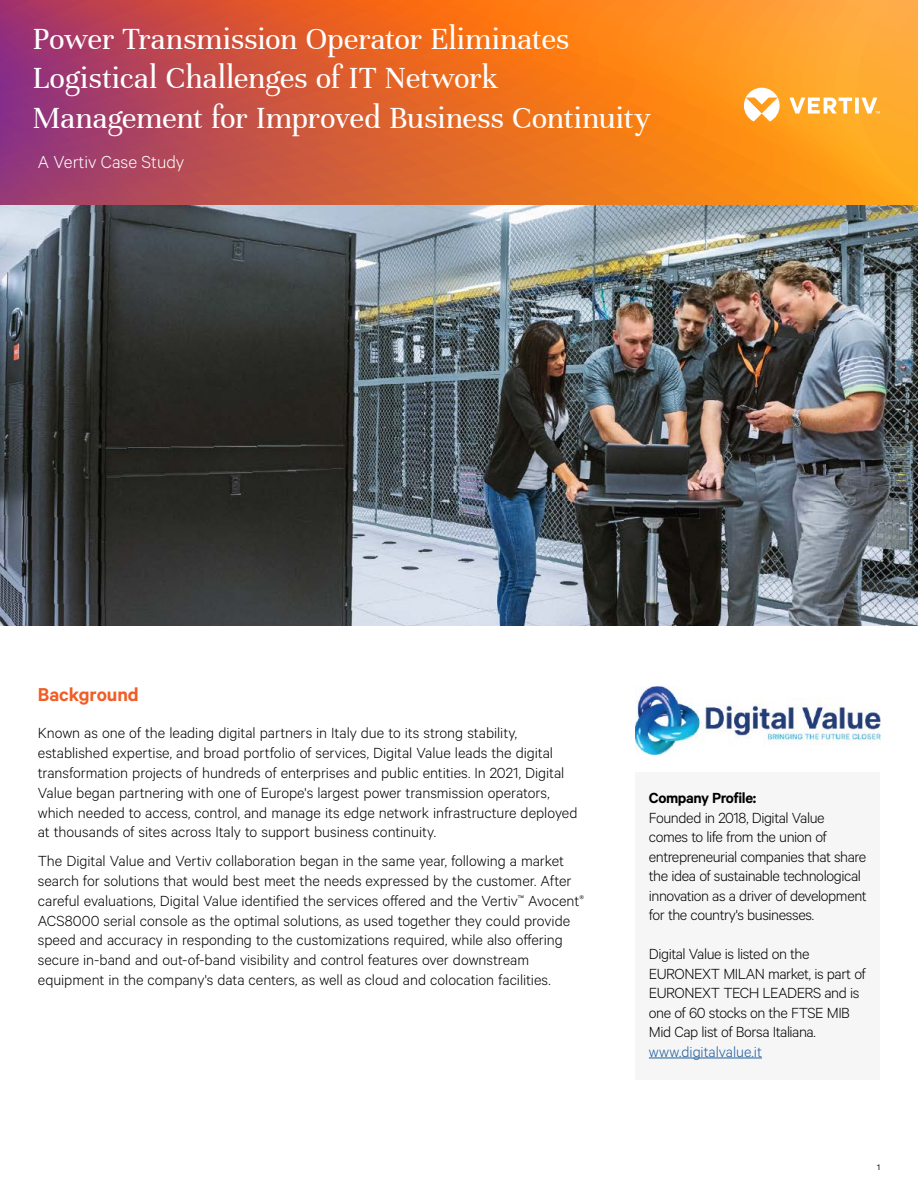
<style>
.page{position:relative;width:918px;height:1188px;background:#fff}
.page>*{position:absolute;margin:0;border:0;box-sizing:border-box;transform-origin:0 0}
.t1{font:33px/39.6px "Unna";letter-spacing:-.01em;color:#fff}
.t2{font:600 21px "Calibre";color:#f15d24}
.t3{font:300 19.5px "Calibre";color:#fff}
.t4{font:300 16.5px/19.8px "Calibre";letter-spacing:-.005em;color:#000}
.t5{font:300 16.5px/19.5px "Calibre";letter-spacing:-.03em;color:#000}
.t6{font:300 16.5px "Calibre";letter-spacing:-.005em;color:#215e9e}
.t7{font:600 16.5px "Calibre";letter-spacing:-.025em;color:#000}
.t8{font:9px "Calibre";color:#000}
</style>
<div class="page">
<svg style="left:0;top:0;width:918px;height:205px;background:#dd6c33"></svg>
<svg style="left:744px;top:88px;width:136px;height:33px"></svg>
<div style="left:635px;top:772px;width:245px;height:307px;background:#f6f6f6"></div>
<hr style="left:649px;top:1058px;width:113px;height:1px;background:#215e9e">
<img style="left:0;top:205px;width:918px;height:421px">
<img style="left:635px;top:687px;width:245px;height:68px">
<h1 class="t1" style="left:32px;top:19px;width:620px">Power Transmission Operator Eliminates<br>Logistical Challenges of IT Network<br>Management for Improved Business Continuity</h1>
<p class="t3" style="left:38px;top:150px;width:148px">A Vertiv Case Study</p>
<p class="t2" style="left:38px;top:682px;width:103px">Background</p>
<p class="t4" style="left:38px;top:723px;width:541px">Known as one of the leading digital partners in Italy due to its strong stability, established expertise, and broad portfolio of services, Digital Value leads the digital transformation projects of hundreds of enterprises and public entities. In 2021, Digital Value began partnering with one of Europe's largest power transmission operators, which needed to access, control, and manage its edge network infrastructure deployed at thousands of sites across Italy to support business continuity.</p>
<p class="t4" style="left:38px;top:850px;width:548px">The Digital Value and Vertiv collaboration began in the same year, following a market search for solutions that would best meet the needs expressed by the customer. After careful evaluations, Digital Value identified the services offered and the Vertiv<sup>™</sup> Avocent<sup>® </sup>ACS8000 serial console as the optimal solutions, as used together they could provide speed and accuracy in responding to the customizations required, while also offering secure in-band and out-of-band visibility and control features over downstream equipment in the company's data centers, as well as cloud and colocation facilities.</p>
<p class="t7" style="left:649px;top:788px;width:109px">Company Profile:</p>
<p class="t5" style="left:649px;top:807px;width:219px">Founded in 2018, Digital Value comes to life from the union of entrepreneurial companies that share the idea of sustainable technological innovation as a driver of development for the country's businesses.</p>
<p class="t5" style="left:649px;top:943px;width:218px">Digital Value is listed on the<br>EURONEXT MILAN market, is part of<br>EURONEXT TECH LEADERS and is one of 60 stocks on the FTSE MIB<br>Mid Cap list of Borsa Italiana.</p>
<p class="t6" style="left:649px;top:1042px;width:115px">www.digitalvalue.it</p>
<p class="t8" style="left:877px;top:1162px;width:4px">1</p>
</div>
